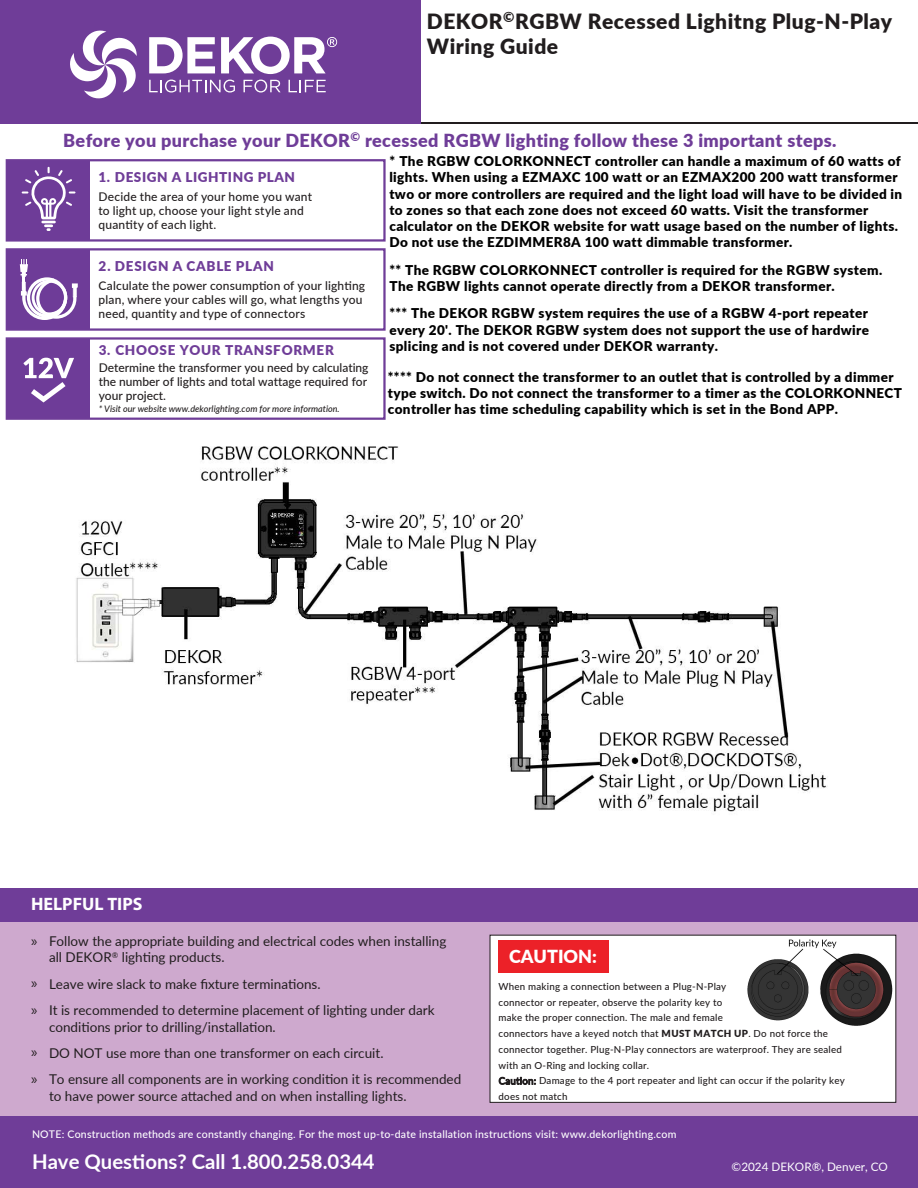
<style>
.page{position:relative;width:918px;height:1188px;background:#fff}
.page>*{position:absolute;margin:0;border:0;box-sizing:border-box;transform-origin:0 0}
.t1{font:900 21px/25.2px "Lato";letter-spacing:.025em;color:#211d1e}
.t2{font:700 20.4px "Lato";color:#fff}
.t3{font:900 18px "Lato";letter-spacing:.02em;color:#6f3d98}
.t4{font:700 18px "Myriad Pro";color:#fff}
.t5{font:900 18px "Lato";color:#fff}
.t6{font:15px/27.5px "Myriad Pro";color:#211d1e}
.t7{font:900 13.5px/16.2px "Lato";letter-spacing:.025em;color:#000}
.t8{font:13.5px/16.2px "Lato";color:#211d1e}
.t9{font:900 13.5px "Lato";letter-spacing:.055em;color:#6f3d98}
.t10{font:500 12px/14.4px "Lato";letter-spacing:.015em;color:#231f20}
.t11{font:11.7px "Lato";color:#fff}
.t12{font:500 10.5px "Lato";letter-spacing:.02em;color:#fff}
.t13{font:500 9.75px/15.8px "Lato";letter-spacing:.02em;color:#211d1e}
.t14{font:italic 500 9px "Lato";color:#231f20}
.s1{font-family:"Myriad Pro";font-size:15px}
.s2{font-weight:900}
</style>
<div class="page">
<div style="left:0;top:899px;width:918px;height:226px;background:#cea9ce"></div>
<hr style="left:419px;top:122px;width:499px;height:1px;background:#211d1e">
<div style="left:0;top:0;width:421px;height:123px;background:#6f3d98"></div>
<div style="left:0;top:1116px;width:918px;height:72px;background:#6f3d98"></div>
<svg style="left:70px;top:30px;width:67px;height:69px"></svg>
<svg style="left:149px;top:37px;width:66px;height:36px"></svg>
<svg style="left:149px;top:80px;width:86px;height:13px"></svg>
<svg style="left:244px;top:80px;width:37px;height:13px"></svg>
<svg style="left:289px;top:80px;width:37px;height:12px"></svg>
<svg style="left:221px;top:37px;width:116px;height:37px"></svg>
<div style="left:7px;top:160px;width:82px;height:80px;background:#6e3c98"></div>
<div style="left:6px;top:159px;width:380px;height:83px;border:2px solid #6f3d98"></div>
<svg style="left:22px;top:167px;width:53px;height:64px"></svg>
<div style="left:7px;top:249px;width:82px;height:81px;background:#6e3c98"></div>
<div style="left:6px;top:248px;width:380px;height:83px;border:2px solid #6f3d98"></div>
<svg style="left:20px;top:259px;width:58px;height:61px"></svg>
<div style="left:7px;top:339px;width:83px;height:79px;background:#6e3c98"></div>
<div style="left:6px;top:337px;width:380px;height:83px;border:2px solid #6f3d98"></div>
<svg style="left:23px;top:358px;width:51px;height:44px"></svg>
<div style="left:0;top:888px;width:918px;height:33px;background:#6f3d98"></div>
<div style="left:490px;top:935px;width:406px;height:168px;background:#fff;border:1px solid #211d1e"></div>
<div style="left:498px;top:940px;width:110px;height:33px;background:#ec2128"></div>
<img style="left:745px;top:936px;width:150px;height:91px">
<img style="left:76px;top:446px;width:752px;height:366px">
<h1 class="t1" style="left:427px;top:7px;width:467px">DEKOR<sup>©</sup>RGBW Recessed Lighitng Plug-N-Play<br>Wiring Guide</h1>
<h3 class="t3" style="left:63px;top:127px;width:775px">Before you purchase your DEKOR<sup>©</sup> recessed RGBW lighting follow these 3 important steps.</h3>
<p class="t9" style="left:99px;top:167px;width:198px">1. DESIGN A LIGHTING PLAN</p>
<p class="t10" style="left:99px;top:188px;width:215px">Decide the area of your home you want to light up, choose your light style and quantity of each light.</p>
<p class="t9" style="left:99px;top:256px;width:177px">2. DESIGN A CABLE PLAN</p>
<p class="t10" style="left:99px;top:278px;width:268px">Calculate the power consumption of your lighting plan, where your cables will go, what lengths you need, quantity and type of connectors</p>
<p class="t9" style="left:99px;top:340px;width:237px">3. CHOOSE YOUR TRANSFORMER</p>
<p class="t10" style="left:99px;top:359px;width:271px;text-align:justify">Determine the transformer you need by calculating the number of lights and total wattage required for your project.</p>
<p class="t14" style="left:99px;top:403px;width:243px">* Visit our website www.dekorlighting.com for more information.</p>
<p class="t7" style="left:389px;top:153px;width:514px">* The RGBW COLORKONNECT controller can handle a maximum of 60 watts of lights. When using a EZMAXC 100 watt or an EZMAX200 200 watt transformer two or more controllers are required and the light load will have to be divided in to zones so that each zone does not exceed 60 watts. Visit the transformer calculator on the DEKOR website for watt usage based on the number of lights.<br>Do not use the EZDIMMER8A 100 watt dimmable transformer.</p>
<p class="t7" style="left:389px;top:261px;width:494px">** The RGBW COLORKONNECT controller is required for the RGBW system.<br>The RGBW lights cannot operate directly from a DEKOR transformer.</p>
<p class="t7" style="left:389px;top:305px;width:481px;text-align:justify">*** The DEKOR RGBW system requires the use of a RGBW 4-port repeater every 20'. The DEKOR RGBW system does not support the use of hardwire splicing and is not covered under DEKOR warranty.</p>
<p class="t7" style="left:388px;top:368px;width:516px">**** Do not connect the transformer to an outlet that is controlled by a dimmer type switch. Do not connect the transformer to a timer as the COLORKONNECT controller has time scheduling capability which is set in the Bond APP.</p>
<h3 class="t4" style="left:31px;top:892px;width:113px">HELPFUL TIPS</h3>
<p class="t6" style="left:31px;top:927px;width:8px">»</p>
<p class="t6" style="left:31px;top:969px;width:8px">» »</p>
<p class="t6" style="left:31px;top:1038px;width:8px">»</p>
<p class="t8" style="left:49px;top:1071px;width:414px;text-indent:-18px"><span class="s1">»</span> To ensure all components are in working condition it is recommended to have power source attached and on when installing lights.</p>
<p class="t8" style="left:49px;top:933px;width:399px">Follow the appropriate building and electrical codes when installing all DEKOR<sup>®</sup> lighting products.</p>
<p class="t8" style="left:49px;top:975px;width:273px">Leave wire slack to make fixture terminations.</p>
<p class="t8" style="left:49px;top:1002px;width:387px">It is recommended to determine placement of lighting under dark conditions prior to drilling/installation.</p>
<p class="t8" style="left:49px;top:1044px;width:336px">DO NOT use more than one transformer on each circuit.</p>
<h3 class="t5" style="left:509px;top:943px;width:90px">CAUTION:</h3>
<p class="t13" style="left:499px;top:978px;width:348px">When making a connection between a Plug-N-Play<br>connector or repeater, observe the polarity key to<br>make the proper connection. The male and female<br>connectors have a keyed notch that <span class="s2">MUST MATCH UP</span>. Do not force the connector together. Plug-N-Play connectors are waterproof. They are sealed with an O-Ring and locking collar.<br>Caution: Damage to the 4 port repeater and light can occur if the polarity key does not match</p>
<p class="t12" style="left:32px;top:1127px;width:646px">NOTE: Construction methods are constantly changing. For the most up-to-date installation instructions visit: www.dekorlighting.com</p>
<h2 class="t2" style="left:32px;top:1147px;width:344px">Have Questions? Call 1.800.258.0344</h2>
<p class="t11" style="left:732px;top:1159px;width:158px">©2024 DEKOR®, Denver, CO</p>
</div>
